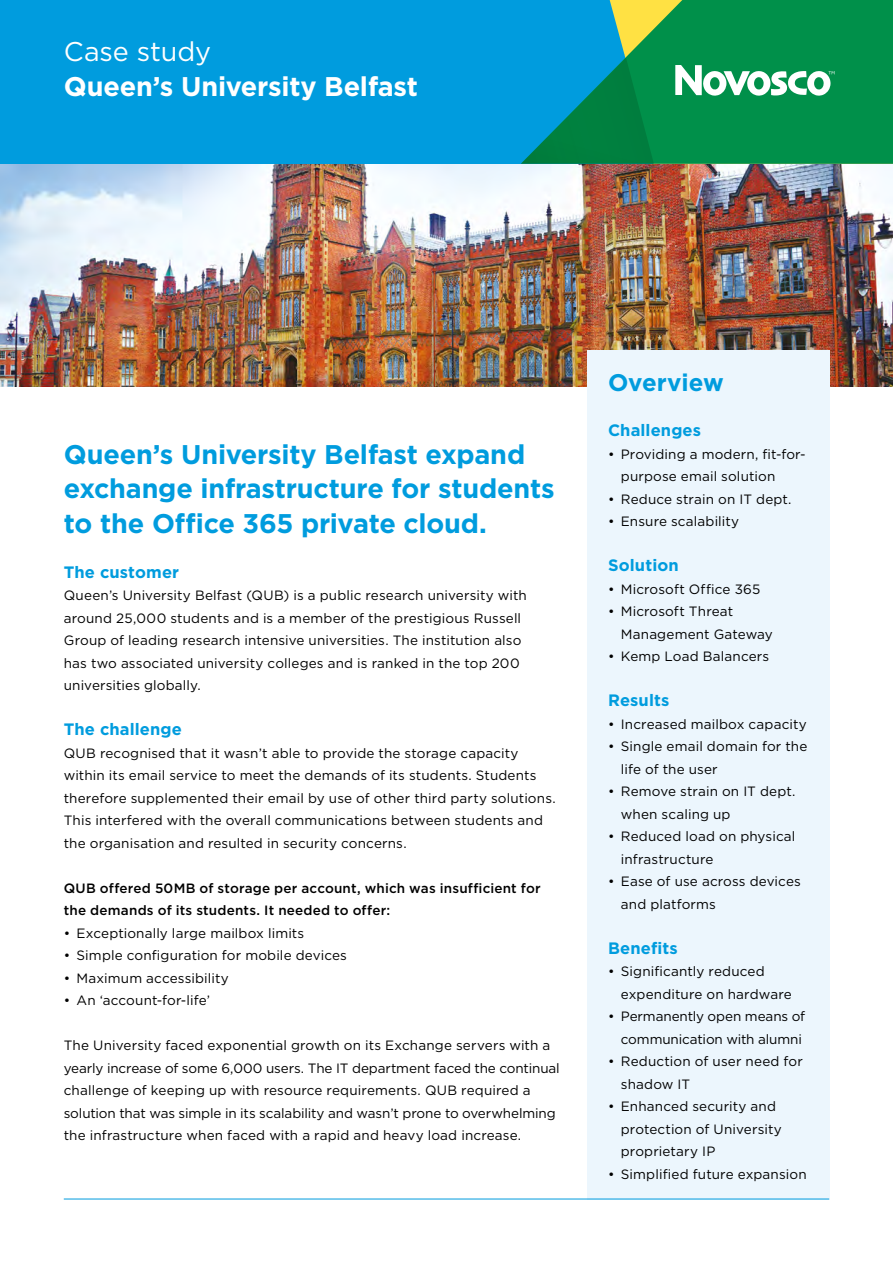
<style>
.page{position:relative;width:893px;height:1263px;background:#fff}
.page>*{position:absolute;margin:0;border:0;box-sizing:border-box;transform-origin:0 0}
.t1{font:700 27px/34.5px "Gotham HTF";letter-spacing:-.01em;color:#009cde}
.t2{font:700 27px "Gotham HTF";letter-spacing:-.01em;color:#fff}
.t3{font:27px "Gotham HTF";letter-spacing:-.005em;color:#fff}
.t4{font:700 24px "Gotham HTF";letter-spacing:-.005em;color:#009cde}
.t5{font:700 16.5px "Gotham HTF";letter-spacing:.005em;color:#009cde}
.t6{font:13.5px/22.5px "Gotham HTF";letter-spacing:.01em;color:#000}
.t7{font:500 13.5px/22.5px "Gotham HTF";letter-spacing:.015em;color:#000}
.t8{font:13.5px/22.5px "Gotham HTF";letter-spacing:-.01em;color:#000;text-align:right}
</style>
<div class="page">
<img style="left:0;top:164px;width:893px;height:223px">
<div style="left:834px;top:0;width:59px;height:164px;background:#00904a"></div>
<svg style="left:0;top:0;width:834px;height:164px;background:#089bb5"></svg>
<div style="left:587px;top:350px;width:242px;height:850px;background:#ecf6fd"></div>
<hr style="left:64px;top:1199px;width:765px;height:1px;background:#009cde">
<h1 class="t3" style="left:64px;top:37px;width:149px">Case study</h1>
<h1 class="t2" style="left:64px;top:70px;width:356px">Queen’s University Belfast</h1>
<h1 class="t1" style="left:64px;top:436px;width:492px">Queen’s University Belfast expand exchange infrastructure for students to the Office 365 private cloud.</h1>
<p class="t5" style="left:64px;top:562px;width:117px">The customer</p>
<p class="t6" style="left:64px;top:584px;width:465px">Queen’s University Belfast (QUB) is a public research university with around 25,000 students and is a member of the prestigious Russell Group of leading research intensive universities. The institution also has two associated university colleges and is ranked in the top 200 universities globally.</p>
<p class="t5" style="left:64px;top:720px;width:120px">The challenge</p>
<p class="t6" style="left:64px;top:742px;width:493px">QUB recognised that it wasn’t able to provide the storage capacity within its email service to meet the demands of its students. Students therefore supplemented their email by use of other third party solutions.<br>This interfered with the overall communications between students and the organisation and resulted in security concerns.</p>
<p class="t7" style="left:64px;top:876px;width:478px">QUB offered 50MB of storage per account, which was insufficient for the demands of its students. It needed to offer:</p>
<p class="t6" style="left:64px;top:922px;width:242px">• Exceptionally large mailbox limits</p>
<p class="t6" style="left:64px;top:944px;width:285px">• Simple configuration for mobile devices</p>
<p class="t6" style="left:64px;top:967px;width:166px">• Maximum accessibility</p>
<p class="t6" style="left:64px;top:989px;width:148px">• An ‘account-for-life’</p>
<p class="t6" style="left:64px;top:1034px;width:498px">The University faced exponential growth on its Exchange servers with a yearly increase of some 6,000 users. The IT department faced the continual challenge of keeping up with resource requirements. QUB required a solution that was simple in its scalability and wasn’t prone to overwhelming the infrastructure when faced with a rapid and heavy load increase.</p>
<h2 class="t4" style="left:608px;top:369px;width:117px">Overview</h2>
<p class="t5" style="left:608px;top:421px;width:95px">Challenges</p>
<p class="t6" style="left:621px;top:442px;width:186px;text-indent:-13px">• Providing a modern, fit-for&shy;purpose email solution</p>
<p class="t6" style="left:608px;top:487px;width:185px">• Reduce strain on IT dept.</p>
<p class="t6" style="left:608px;top:510px;width:133px">• Ensure scalability</p>
<p class="t5" style="left:608px;top:556px;width:72px">Solution</p>
<p class="t6" style="left:608px;top:577px;width:154px">• Microsoft Office 365</p>
<p class="t6" style="left:621px;top:600px;width:154px;text-indent:-13px">• Microsoft Threat<br>Management Gateway</p>
<p class="t6" style="left:608px;top:645px;width:163px">• Kemp Load Balancers</p>
<p class="t5" style="left:608px;top:691px;width:63px">Results</p>
<p class="t6" style="left:608px;top:712px;width:200px">• Increased mailbox capacity</p>
<p class="t6" style="left:621px;top:735px;width:188px;text-indent:-13px">• Single email domain for the life of the user</p>
<p class="t6" style="left:621px;top:780px;width:176px;text-indent:-13px">• Remove strain on IT dept. when scaling up</p>
<p class="t6" style="left:621px;top:825px;width:176px;text-indent:-13px">• Reduced load on physical infrastructure</p>
<p class="t6" style="left:621px;top:870px;width:182px;text-indent:-13px">• Ease of use across devices and platforms</p>
<p class="t5" style="left:608px;top:938px;width:71px">Benefits</p>
<p class="t6" style="left:621px;top:960px;width:172px;text-indent:-13px">• Significantly reduced expenditure on hardware</p>
<p class="t8" style="left:608px;top:1005px;width:199px">• Permanently open means of communication with alumni</p>
<p class="t6" style="left:621px;top:1050px;width:184px;text-indent:-13px">• Reduction of user need for shadow IT</p>
<p class="t6" style="left:621px;top:1095px;width:162px;text-indent:-13px">• Enhanced security and protection of University proprietary IP</p>
<p class="t6" style="left:608px;top:1162px;width:200px">• Simplified future expansion</p>
</div>
